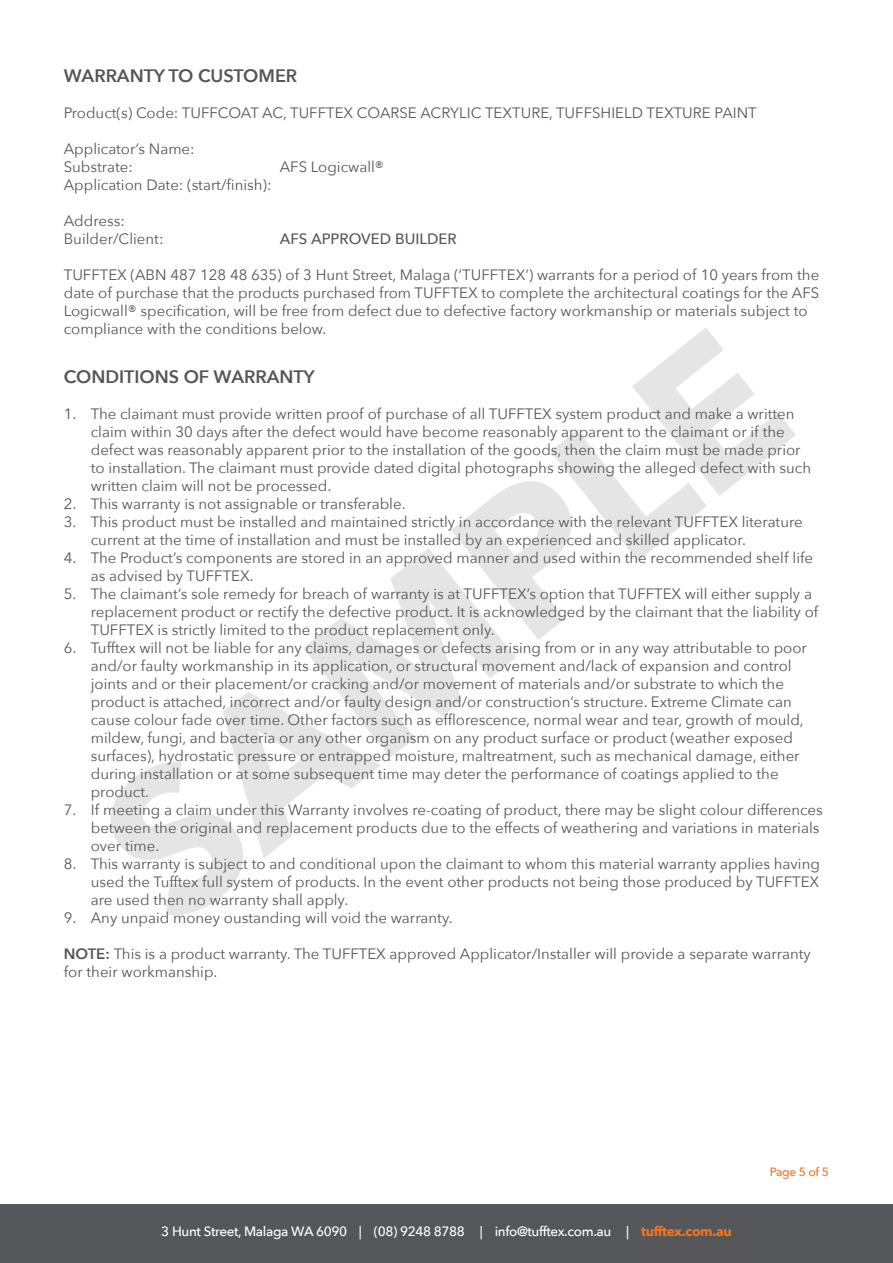
<style>
.page{position:relative;width:893px;height:1263px;background:#fff}
.page>*{position:absolute;margin:0;border:0;box-sizing:border-box;transform-origin:0 0}
.t1{font:600 18px "Avenir Next";color:#555659}
.t2{font:15px/18px "Avenir Next";color:#555659}
.t3{font:500 15px "Avenir Next";color:#555659}
.t4{font:500 13.5px "Avenir Next";letter-spacing:-.025em;color:#fff}
.t5{font:500 12px "Avenir Next";letter-spacing:-.025em;color:#f07622}
.s1{font-weight:600}
.s2{font-weight:700;color:#f07622}
</style>
<div class="page">
<svg style="left:110px;top:328px;width:686px;height:587px"></svg>
<div style="left:0;top:1204px;width:893px;height:59px;background:#555659"></div>
<p class="t1" style="left:64px;top:60px;width:235px">WARRANTY TO CUSTOMER</p>
<p class="t2" style="left:64px;top:103px;width:694px">Product(s) Code: TUFFCOAT AC, TUFFTEX COARSE ACRYLIC TEXTURE, TUFFSHIELD TEXTURE PAINT</p>
<p class="t2" style="left:64px;top:139px;width:132px">Applicator’s Name:</p>
<p class="t2" style="left:64px;top:157px;width:71px">Substrate:</p>
<p class="t2" style="left:280px;top:157px;width:106px">AFS Logicwall®</p>
<p class="t2" style="left:64px;top:175px;width:209px">Application Date: (start/finish):</p>
<p class="t2" style="left:64px;top:211px;width:63px">Address:</p>
<p class="t2" style="left:64px;top:229px;width:101px">Builder/Client:</p>
<p class="t3" style="left:280px;top:226px;width:178px">AFS APPROVED BUILDER</p>
<p class="t2" style="left:64px;top:265px;width:757px">TUFFTEX (ABN 487 128 48 635) of 3 Hunt Street, Malaga (‘TUFFTEX’) warrants for a period of 10 years from the date of purchase that the products purchased from TUFFTEX to complete the architectural coatings for the AFS Logicwall® specification, will be free from defect due to defective factory workmanship or materials subject to compliance with the conditions below.</p>
<p class="t1" style="left:64px;top:362px;width:252px">CONDITIONS OF WARRANTY</p>
<p class="t2" style="left:91px;top:404px;width:722px;text-indent:-27px">1. The claimant must provide written proof of purchase of all TUFFTEX system product and make a written claim within 30 days after the defect would have become reasonably apparent to the claimant or if the defect was reasonably apparent prior to the installation of the goods, then the claim must be made prior to installation. The claimant must provide dated digital photographs showing the alleged defect with such written claim will not be processed.</p>
<p class="t2" style="left:64px;top:494px;width:343px">2. This warranty is not assignable or transferable.</p>
<p class="t2" style="left:91px;top:512px;width:713px;text-indent:-27px">3. This product must be installed and maintained strictly in accordance with the relevant TUFFTEX literature current at the time of installation and must be installed by an experienced and skilled applicator.</p>
<p class="t2" style="left:91px;top:548px;width:724px;text-indent:-27px">4. The Product’s components are stored in an approved manner and used within the recommended shelf life as advised by TUFFTEX.</p>
<p class="t2" style="left:91px;top:584px;width:729px;text-indent:-27px">5. The claimant’s sole remedy for breach of warranty is at TUFFTEX’s option that TUFFTEX will either supply a replacement product or rectify the defective product. It is acknowledged by the claimant that the liability of<br>TUFFTEX is strictly limited to the product replacement only.</p>
<p class="t2" style="left:91px;top:638px;width:718px;text-indent:-27px">6. Tufftex will not be liable for any claims, damages or defects arising from or in any way attributable to poor and/or faulty workmanship in its application, or structural movement and/lack of expansion and control joints and or their placement/or cracking and/or movement of materials and/or substrate to which the product is attached, incorrect and/or faulty design and/or construction’s structure. Extreme Climate can cause colour fade over time. Other factors such as efflorescence, normal wear and tear, growth of mould, mildew, fungi, and bacteria or any other organism on any product surface or product (weather exposed surfaces), hydrostatic pressure or entrapped moisture, maltreatment, such as mechanical damage, either during installation or at some subsequent time may deter the performance of coatings applied to the product.</p>
<p class="t2" style="left:91px;top:800px;width:734px;text-indent:-27px">7. If meeting a claim under this Warranty involves re-coating of product, there may be slight colour differences between the original and replacement products due to the effects of weathering and variations in materials over time.</p>
<p class="t2" style="left:91px;top:854px;width:731px;text-align:justify;text-indent:-27px">8. This warranty is subject to and conditional upon the claimant to whom this material warranty applies having used the Tufftex full system of products. In the event other products not being those produced by TUFFTEX are used then no warranty shall apply.</p>
<p class="t2" style="left:64px;top:908px;width:390px">9. Any unpaid money oustanding will void the warranty.</p>
<p class="t2" style="left:64px;top:944px;width:749px"><span class="s1">NOTE:</span> This is a product warranty. The TUFFTEX approved Applicator/Installer will provide a separate warranty for their workmanship.</p>
<p class="t4" style="left:161px;top:1220px;width:572px">3 Hunt Street, Malaga WA 6090 | (08) 9248 8788 | info@tufftex.com.au | <span class="s2">tufftex.com.au</span></p>
<p class="t5" style="left:770px;top:1161px;width:61px">Page 5 of 5</p>
</div>
